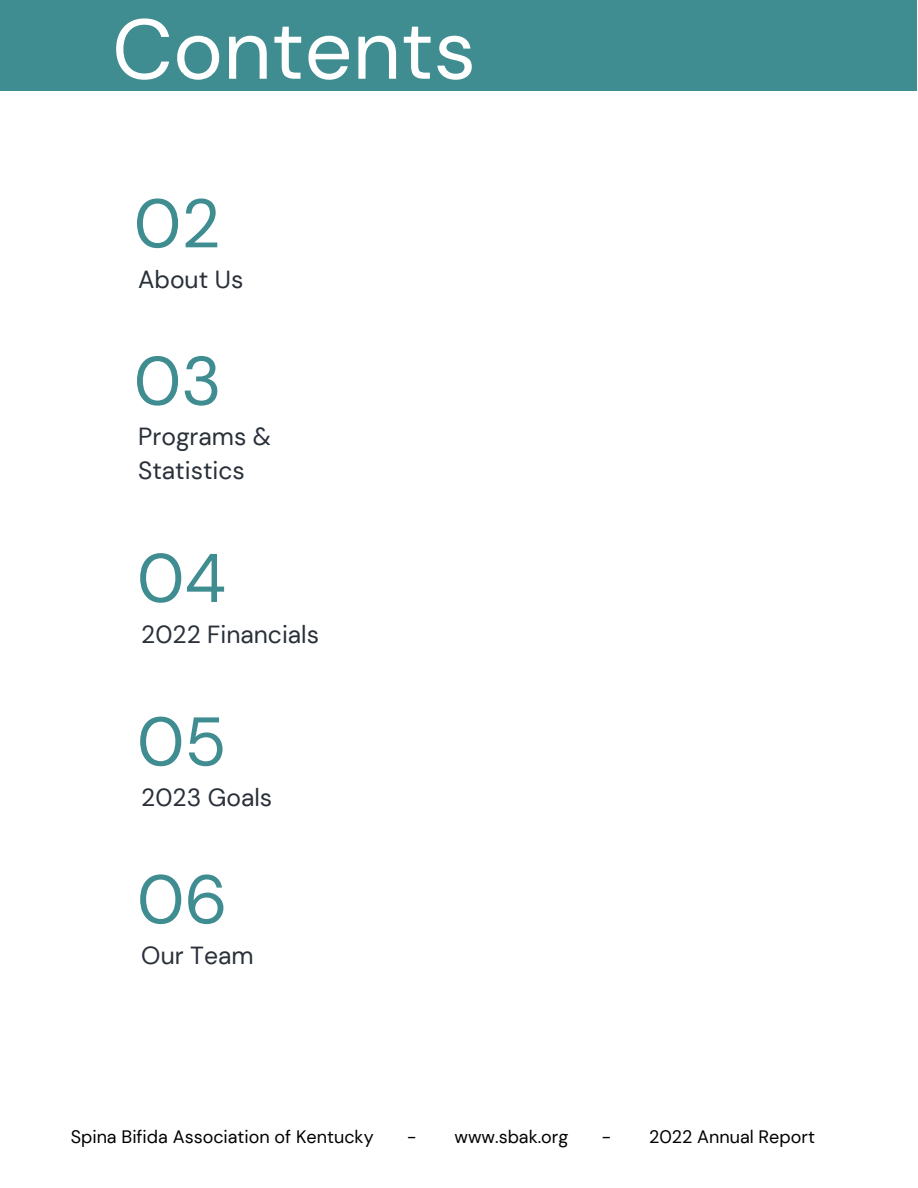
<style>
.page{position:relative;width:918px;height:1188px;background:#fff}
.page>*{position:absolute;margin:0;border:0;box-sizing:border-box;transform-origin:0 0}
.t1{font:84.6px "DM Sans";color:#fff}
.t2{font:68.55px "DM Sans";color:#3f8d91}
.t3{font:24.75px/33.9px "DM Sans";color:#293039}
.t4{font:18px "DM Sans";color:#000}
</style>
<div class="page">
<div style="left:0;top:0;width:917px;height:90px;background:#3f8d91"></div>
<h1 class="t1" style="left:112px;top:-5px;width:365px">Contents</h1>
<h2 class="t2" style="left:134px;top:179px;width:88px">02</h2>
<h3 class="t3" style="left:138px;top:262px;width:107px">About Us</h3>
<h2 class="t2" style="left:134px;top:337px;width:89px">03</h2>
<h3 class="t3" style="left:138px;top:420px;width:134px">Programs &amp;<br>Statistics</h3>
<h2 class="t2" style="left:137px;top:534px;width:91px">04</h2>
<h3 class="t3" style="left:141px;top:617px;width:179px">2022 Financials</h3>
<h2 class="t2" style="left:137px;top:697px;width:91px">05</h2>
<h3 class="t3" style="left:141px;top:781px;width:132px">2023 Goals</h3>
<h2 class="t2" style="left:137px;top:855px;width:92px">06</h2>
<h3 class="t3" style="left:141px;top:938px;width:114px">Our Team</h3>
<p class="t4" style="left:71px;top:1126px;width:304px">Spina Bifida Association of Kentucky</p>
<p class="t4" style="left:407px;top:1126px;width:163px">- www.sbak.org</p>
<p class="t4" style="left:602px;top:1126px;width:215px">- 2022 Annual Report</p>
</div>
